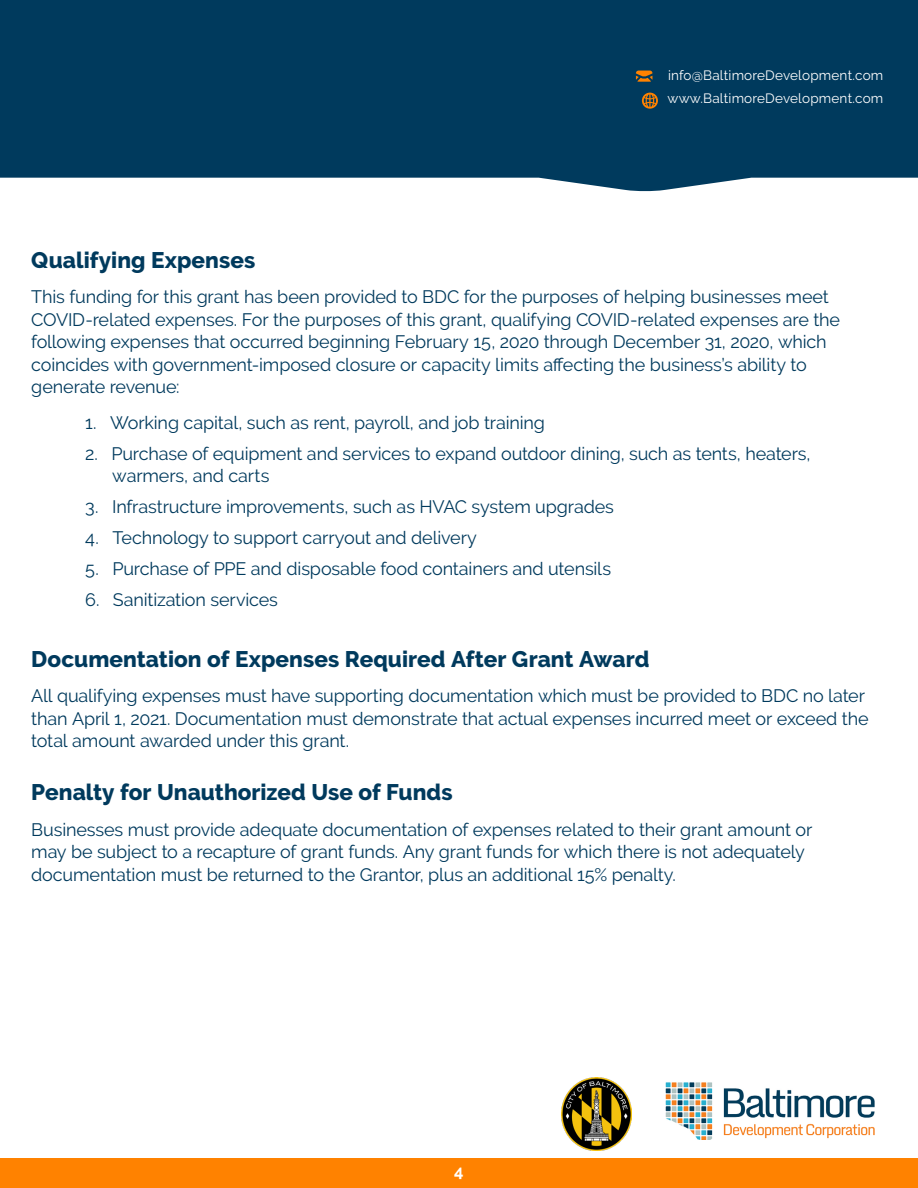
<style>
.page{position:relative;width:918px;height:1188px;background:#fff}
.page>*{position:absolute;margin:0;border:0;box-sizing:border-box;transform-origin:0 0}
.Paragraph_Style_1{font:800 22.5px "Raleway";letter-spacing:.005em;color:#003a5d}
.Paragraph_Style_1-2{font:18px/22.5px "Raleway";letter-spacing:-.01em;color:#003a5d}
.t1{font:700 16.5px "Raleway";color:#fff}
.t2{font:13.5px "Raleway";letter-spacing:.015em;color:#fff}
</style>
<div class="page">
<img style="left:562px;top:1078px;width:70px;height:73px">
<img style="left:666px;top:1082px;width:209px;height:58px">
<div style="left:0;top:0;width:918px;height:191px;background:#003a5d"></div>
<svg style="left:636px;top:71px;width:16px;height:11px"></svg>
<svg style="left:642px;top:93px;width:16px;height:16px"></svg>
<div style="left:0;top:1158px;width:918px;height:30px;background:#ff8200"></div>
<p class="t2" style="left:668px;top:68px;width:217px">info@BaltimoreDevelopment.com</p>
<p class="t2" style="left:668px;top:90px;width:217px">www.BaltimoreDevelopment.com</p>
<p class="Paragraph_Style_1" style="left:31px;top:247px;width:225px">Qualifying Expenses</p>
<p class="Paragraph_Style_1-2" style="left:31px;top:286px;width:810px">This funding for this grant has been provided to BDC for the purposes of helping businesses meet COVID-related expenses. For the purposes of this grant, qualifying COVID-related expenses are the following expenses that occurred beginning February 15, 2020 through December 31, 2020, which coincides with government-imposed closure or capacity limits affecting the business’s ability to generate revenue:</p>
<p class="Paragraph_Style_1-2" style="left:85px;top:411px;width:461px">1. Working capital, such as rent, payroll, and job training</p>
<p class="Paragraph_Style_1-2" style="left:112px;top:442px;width:700px;text-indent:-27px">2. Purchase of equipment and services to expand outdoor dining, such as tents, heaters, warmers, and carts</p>
<p class="Paragraph_Style_1-2" style="left:85px;top:496px;width:530px">3. Infrastructure improvements, such as HVAC system upgrades</p>
<p class="Paragraph_Style_1-2" style="left:85px;top:527px;width:393px">4. Technology to support carryout and delivery</p>
<p class="Paragraph_Style_1-2" style="left:85px;top:558px;width:527px">5. Purchase of PPE and disposable food containers and utensils</p>
<p class="Paragraph_Style_1-2" style="left:85px;top:589px;width:194px">6. Sanitization services</p>
<p class="Paragraph_Style_1" style="left:31px;top:646px;width:620px">Documentation of Expenses Required After Grant Award</p>
<p class="Paragraph_Style_1-2" style="left:31px;top:685px;width:839px">All qualifying expenses must have supporting documentation which must be provided to BDC no later than April 1, 2021. Documentation must demonstrate that actual expenses incurred meet or exceed the total amount awarded under this grant.</p>
<p class="Paragraph_Style_1" style="left:31px;top:780px;width:423px">Penalty for Unauthorized Use of Funds</p>
<p class="Paragraph_Style_1-2" style="left:31px;top:818px;width:783px">Businesses must provide adequate documentation of expenses related to their grant amount or may be subject to a recapture of grant funds. Any grant funds for which there is not adequately documentation must be returned to the Grantor, plus an additional 15% penalty.</p>
<p class="t1" style="left:454px;top:1161px;width:11px">4</p>
</div>
